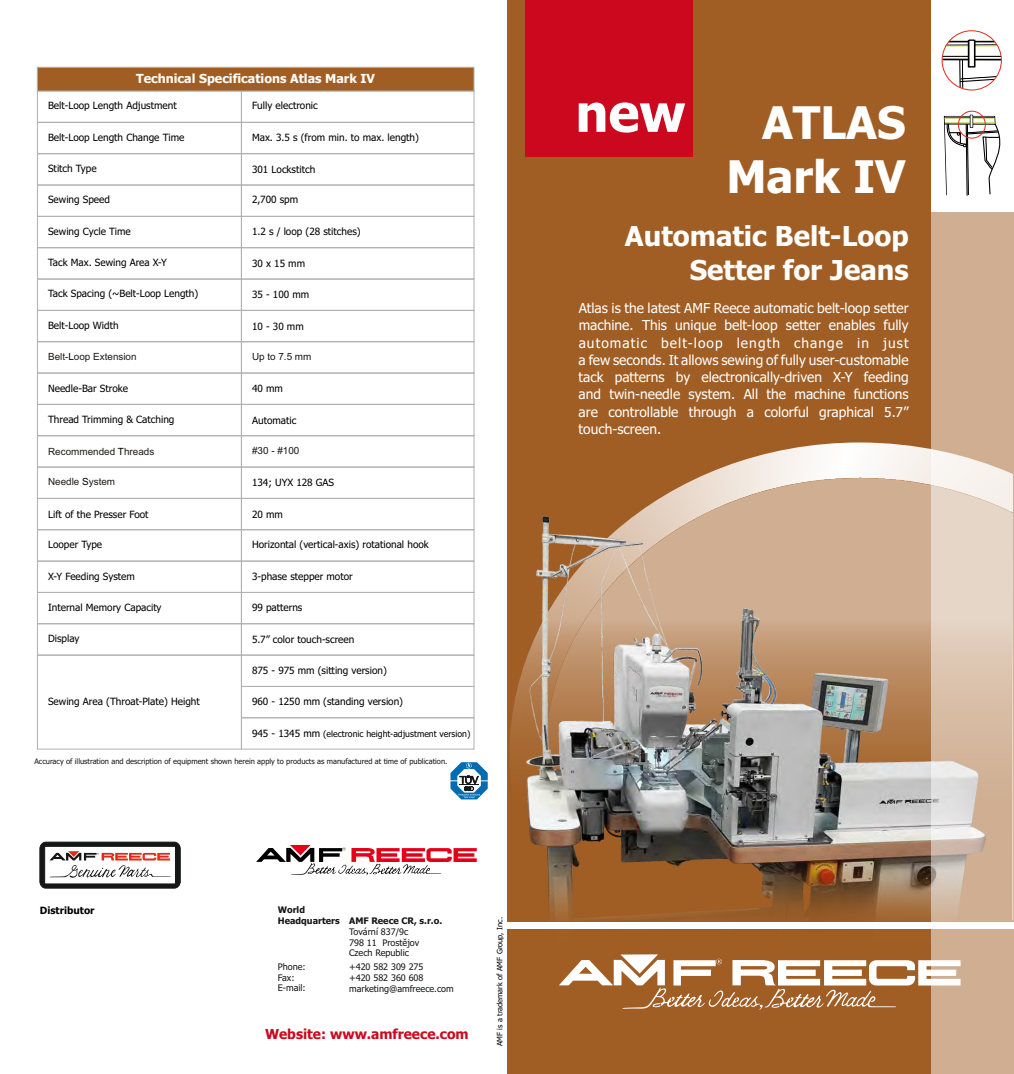
<style>
.page{position:relative;width:1014px;height:1074px;background:#fff}
.page>*{position:absolute;margin:0;border:0;box-sizing:border-box;transform-origin:0 0}
.t1{font:700 51.88px "Tahoma";color:#fff}
.t2{font:700 45px/54.4px "Tahoma";color:#fff;text-align:right}
.t3{font:700 27.5px/33.2px "Tahoma";color:#fff;text-align:right}
.t4{font:13.75px/17.2px "Tahoma";color:#fff;text-align:justify}
.t5{font:700 13.75px "Tahoma";color:#cc081f}
.t6{font:700 12.5px "Tahoma";color:#fff}
.t7{font:10px "Tahoma";color:#000}
.t8{font:700 10px "Tahoma";color:#000}
.t9{font:9.88px "Arial";color:#1f1a17}
.t10{font:9.88px "Arial";color:#151616}
.t11{font:9.88px "Arial";color:#000}
.t12{font:9px/10.9px "Tahoma";color:#151616}
.t13{font:700 9px/10.9px "Tahoma";color:#151616}
.t14{font:8.75px "Tahoma";color:#000}
.t15{font:7.5px "Tahoma";color:#151616}
.t16{font:7.5px "Tahoma";color:#000}
.s1{font-size:10px}
</style>
<div class="page">
<div style="left:507px;top:0;width:506px;height:1074px;background:#a15e24"></div>
<img style="left:542px;top:442px;width:389px;height:75px">
<svg style="left:545px;top:476px;width:386px;height:41px"></svg>
<svg style="left:510px;top:660px;width:16px;height:100px"></svg>
<div style="left:525px;top:0;width:168px;height:156px;background:#cc081f"></div>
<div style="left:37px;top:153px;width:205px;height:32px;border:1px solid #afb0b0"></div>
<div style="left:37px;top:122px;width:205px;height:32px;border:1px solid #afb0b0"></div>
<div style="left:37px;top:91px;width:205px;height:32px;border:1px solid #afb0b0"></div>
<div style="left:241px;top:153px;width:233px;height:32px;border:1px solid #afb0b0"></div>
<div style="left:241px;top:122px;width:233px;height:32px;border:1px solid #afb0b0"></div>
<div style="left:241px;top:91px;width:233px;height:32px;border:1px solid #afb0b0"></div>
<div style="left:37px;top:67px;width:437px;height:24px;background:#a15e24;border:1px solid #afb0b0"></div>
<div style="left:37px;top:185px;width:205px;height:32px;border:1px solid #afb0b0"></div>
<div style="left:37px;top:216px;width:205px;height:32px;border:1px solid #afb0b0"></div>
<div style="left:37px;top:247px;width:205px;height:32px;border:1px solid #afb0b0"></div>
<div style="left:241px;top:185px;width:233px;height:32px;border:1px solid #afb0b0"></div>
<div style="left:241px;top:216px;width:233px;height:32px;border:1px solid #afb0b0"></div>
<div style="left:241px;top:247px;width:233px;height:32px;border:1px solid #afb0b0"></div>
<div style="left:37px;top:341px;width:205px;height:32px;border:1px solid #afb0b0"></div>
<div style="left:37px;top:310px;width:205px;height:32px;border:1px solid #afb0b0"></div>
<div style="left:37px;top:279px;width:205px;height:32px;border:1px solid #afb0b0"></div>
<div style="left:241px;top:341px;width:233px;height:32px;border:1px solid #afb0b0"></div>
<div style="left:241px;top:310px;width:233px;height:32px;border:1px solid #afb0b0"></div>
<div style="left:241px;top:279px;width:233px;height:32px;border:1px solid #afb0b0"></div>
<div style="left:37px;top:373px;width:205px;height:32px;border:1px solid #afb0b0"></div>
<div style="left:37px;top:404px;width:205px;height:32px;border:1px solid #afb0b0"></div>
<div style="left:37px;top:435px;width:205px;height:32px;border:1px solid #afb0b0"></div>
<div style="left:241px;top:373px;width:233px;height:32px;border:1px solid #afb0b0"></div>
<div style="left:241px;top:404px;width:233px;height:32px;border:1px solid #afb0b0"></div>
<div style="left:241px;top:435px;width:233px;height:32px;border:1px solid #afb0b0"></div>
<div style="left:241px;top:561px;width:233px;height:32px;border:1px solid #afb0b0"></div>
<div style="left:241px;top:592px;width:233px;height:32px;border:1px solid #afb0b0"></div>
<div style="left:37px;top:529px;width:205px;height:32px;border:1px solid #afb0b0"></div>
<div style="left:37px;top:498px;width:205px;height:32px;border:1px solid #afb0b0"></div>
<div style="left:37px;top:467px;width:205px;height:32px;border:1px solid #afb0b0"></div>
<div style="left:241px;top:529px;width:233px;height:32px;border:1px solid #afb0b0"></div>
<div style="left:241px;top:498px;width:233px;height:32px;border:1px solid #afb0b0"></div>
<div style="left:241px;top:467px;width:233px;height:32px;border:1px solid #afb0b0"></div>
<div style="left:241px;top:623px;width:233px;height:32px;border:1px solid #afb0b0"></div>
<div style="left:37px;top:623px;width:205px;height:32px;border:1px solid #afb0b0"></div>
<div style="left:241px;top:655px;width:233px;height:32px;border:1px solid #afb0b0"></div>
<svg style="left:37px;top:654px;width:205px;height:95px"></svg>
<div style="left:241px;top:686px;width:233px;height:32px;border:1px solid #afb0b0"></div>
<div style="left:37px;top:561px;width:205px;height:32px;border:1px solid #afb0b0"></div>
<div style="left:37px;top:592px;width:205px;height:32px;border:1px solid #afb0b0"></div>
<svg style="left:450px;top:762px;width:37px;height:37px"></svg>
<svg style="left:40px;top:842px;width:140px;height:46px"></svg>
<svg style="left:256px;top:845px;width:220px;height:30px"></svg>
<div style="left:241px;top:717px;width:233px;height:32px;border:1px solid #afb0b0"></div>
<img style="left:526px;top:517px;width:405px;height:412px">
<div style="left:931px;top:211px;width:82px;height:863px;background:#fff;opacity:.5"></div>
<div style="left:931px;top:0;width:82px;height:211px;background:#fff"></div>
<svg style="left:943px;top:39px;width:59px;height:49px"></svg>
<div style="left:941px;top:30px;width:60px;height:60px;border:1px solid #dd2b1c;border-radius:50%"></div>
<svg style="left:943px;top:115px;width:58px;height:81px"></svg>
<div style="left:958px;top:111px;width:27px;height:27px;border:1px solid #dd2b1c;border-radius:50%"></div>
<div style="left:507px;top:922px;width:506px;height:6px;background:#fff"></div>
<svg style="left:559px;top:954px;width:401px;height:56px"></svg>
<p class="t6" style="left:136px;top:73px;width:240px">Technical Specifications Atlas Mark IV</p>
<p class="t7" style="left:48px;top:102px;width:130px">Belt-Loop Length Adjustment</p>
<p class="t7" style="left:48px;top:133px;width:138px">Belt-Loop Length Change Time</p>
<p class="t7" style="left:48px;top:164px;width:50px">Stitch Type</p>
<p class="t7" style="left:48px;top:196px;width:63px">Sewing Speed</p>
<p class="t7" style="left:48px;top:227px;width:84px">Sewing Cycle Time</p>
<p class="t7" style="left:48px;top:258px;width:120px">Tack Max. Sewing Area X-Y</p>
<p class="t7" style="left:48px;top:290px;width:152px">Tack Spacing (~Belt-Loop Length)</p>
<p class="t7" style="left:48px;top:321px;width:72px">Belt-Loop Width</p>
<p class="t7" style="left:252px;top:102px;width:67px">Fully electronic</p>
<p class="t7" style="left:252px;top:133px;width:168px">Max. 3.5 s (from min. to max. length)</p>
<p class="t7" style="left:252px;top:165px;width:65px">301 Lockstitch</p>
<p class="t7" style="left:252px;top:196px;width:48px">2,700 spm</p>
<p class="t7" style="left:252px;top:227px;width:110px">1.2 s / loop (28 stitches)</p>
<p class="t7" style="left:252px;top:259px;width:54px">30 x 15 mm</p>
<p class="t7" style="left:252px;top:291px;width:59px">35 - 100 mm</p>
<p class="t7" style="left:252px;top:322px;width:53px">10 - 30 mm</p>
<p class="t9" style="left:48px;top:353px;width:90px">Belt- oop Extension</p>
<p class="t11" style="left:68px;top:353px;width:7px">L</p>
<p class="t10" style="left:252px;top:353px;width:61px">Up to 7.5 mm</p>
<p class="t7" style="left:48px;top:385px;width:81px">Needle-Bar Stroke</p>
<p class="t7" style="left:48px;top:415px;width:128px">Thread Trimming &amp; Catching</p>
<p class="t7" style="left:252px;top:385px;width:32px">40 mm</p>
<p class="t7" style="left:252px;top:416px;width:46px">Automatic</p>
<p class="t11" style="left:118px;top:448px;width:8px">T</p>
<p class="t10" style="left:252px;top:447px;width:49px">#30 - #100</p>
<p class="t9" style="left:48px;top:448px;width:108px">Recommended hreads</p>
<p class="t11" style="left:82px;top:478px;width:8px">S</p>
<p class="t7" style="left:252px;top:479px;width:84px">134; UYX 128 GAS</p>
<p class="t9" style="left:48px;top:478px;width:69px">Needle ystem</p>
<p class="t7" style="left:48px;top:510px;width:102px">Lift of the Presser Foot</p>
<p class="t7" style="left:48px;top:540px;width:56px">Looper Type</p>
<p class="t7" style="left:48px;top:572px;width:88px">X-Y Feeding System</p>
<p class="t7" style="left:48px;top:603px;width:115px">Internal Memory Capacity</p>
<p class="t7" style="left:252px;top:510px;width:32px">20 mm</p>
<p class="t7" style="left:252px;top:540px;width:178px">Horizontal (vertical-axis) rotational hook</p>
<p class="t7" style="left:252px;top:572px;width:102px">3-phase stepper motor</p>
<p class="t7" style="left:252px;top:603px;width:52px">99 patterns</p>
<p class="t7" style="left:48px;top:634px;width:33px">Display</p>
<p class="t7" style="left:252px;top:635px;width:104px">5.7” color touch-screen</p>
<p class="t7" style="left:252px;top:666px;width:136px">875 - 975 mm (sitting version)</p>
<p class="t7" style="left:48px;top:697px;width:153px">Sewing Area (Throat-Plate) Height</p>
<p class="t7" style="left:252px;top:697px;width:152px">960 - 1250 mm (standing version)</p>
<p class="t14" style="left:252px;top:730px;width:220px"><span class="s1">945 - 1345 mm</span> (electronic height-adjustment version)</p>
<p class="t15" style="left:34px;top:758px;width:414px">Accuracy of illustration and description of equipment shown herein apply to products as manufactured at time of publication.</p>
<p class="t8" style="left:40px;top:906px;width:56px">Distributor</p>
<p class="t13" style="left:278px;top:905px;width:63px">World<br>Headquarters</p>
<p class="t12" style="left:278px;top:961px;width:30px">Phone:<br>Fax:<br>E-mail:</p>
<p class="t13" style="left:349px;top:916px;width:95px">AMF Reece CR, s.r.o.</p>
<p class="t12" style="left:349px;top:927px;width:72px">Tovární 837/9c<br>798 11 Prostějov</p>
<p class="t12" style="left:349px;top:962px;width:106px">+420 582 309 275<br>+420 582 360 608 marketing@amfreece.com</p>
<p class="t12" style="left:349px;top:948px;width:61px">Czech Republic</p>
<h3 class="t5" style="left:265px;top:1028px;width:205px">Website: www.amfreece.com</h3>
<p class="t16" style="left:496px;top:1046px;width:130px;rotate:-90deg">AMF is a trademark of AMF Group, Inc.</p>
<h1 class="t1" style="left:575px;top:92px;width:112px">new</h1>
<h2 class="t2" style="left:726px;top:99px;width:181px">ATLAS<br>Mark IV</h2>
<h3 class="t3" style="left:625px;top:222px;width:285px">Automatic Belt-Loop<br>Setter for Jeans</h3>
<p class="t4" style="left:578px;top:300px;width:331px">Atlas is the latest AMF Reece automatic belt-loop setter machine. This unique belt-loop setter enables fully automatic belt-loop length change in just a few seconds. It allows sewing of fully user-customable tack patterns by electronically-driven X-Y feeding and twin-needle system. All the machine functions are controllable through a colorful graphical 5.7” touch-screen.</p>
</div>
